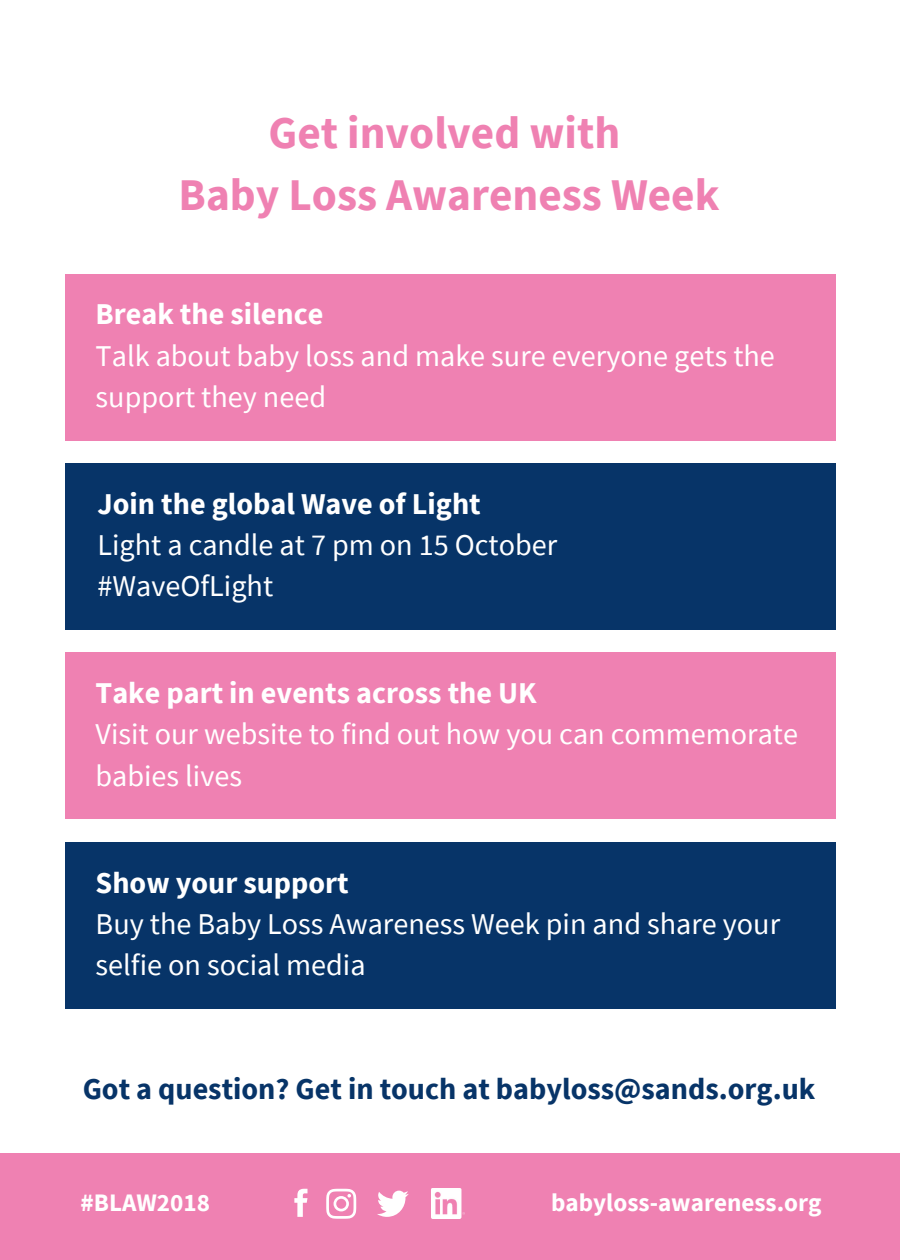
<style>
.page{position:relative;width:900px;height:1260px;background:#fff}
.page>*{position:absolute;margin:0;border:0;box-sizing:border-box;transform-origin:0 0}
.t1{font:700 45.25px/62px "Source Sans Pro";color:#ef81b2;text-align:center}
.t2{font:30.25px/41.2px "Source Sans Pro";color:#fff}
.t3{font:700 30.25px "Source Sans Pro";color:#fff}
.t4{font:700 30.25px "Source Sans Pro";color:#073468}
.t5{font:700 25.25px "Source Sans Pro";letter-spacing:-.265em;color:#fff}
.t6{font:700 25.25px "Source Sans Pro";letter-spacing:-.375em;color:#fff}
</style>
<div class="page">
<div style="left:66px;top:274px;width:770px;height:167px;background:#ef81b2"></div>
<div style="left:66px;top:463px;width:770px;height:167px;background:#073468"></div>
<div style="left:66px;top:842px;width:770px;height:167px;background:#073468"></div>
<div style="left:66px;top:652px;width:770px;height:167px;background:#ef81b2"></div>
<div style="left:0;top:1153px;width:900px;height:107px;background:#ef81b2"></div>
<img style="left:431px;top:1189px;width:34px;height:30px">
<svg style="left:294px;top:1189px;width:115px;height:30px"></svg>
<h1 class="t1" style="left:179px;top:101px;width:542px">Get involved with<br>Baby Loss Awareness Week</h1>
<p class="t3" style="left:96px;top:295px;width:229px">Break the silence</p>
<p class="t2" style="left:96px;top:334px;width:681px">Talk about baby loss and make sure everyone gets the support they need</p>
<p class="t3" style="left:98px;top:484px;width:385px">Join the global Wave of Light</p>
<p class="t2" style="left:98px;top:524px;width:461px">Light a candle at 7 pm on 15 October #WaveOfLight</p>
<p class="t3" style="left:96px;top:673px;width:443px">Take part in events across the UK</p>
<p class="t2" style="left:96px;top:713px;width:704px">Visit our website to find out how you can commemorate babies lives</p>
<p class="t3" style="left:96px;top:863px;width:255px">Show your support</p>
<p class="t2" style="left:96px;top:902px;width:686px">Buy the Baby Loss Awareness Week pin and share your selfie on social media</p>
<p class="t4" style="left:83px;top:1069px;width:734px">Got a question? Get in touch at babyloss@sands.org.uk</p>
<p class="t6" style="left:81px;top:1186px;width:140px"># #BBL LA AWW2 20 01 18 8</p>
<p class="t5" style="left:551px;top:1187px;width:311px">b a bbyal obsysl-oasws -aarwe naer es sn.eosrsg. o r g</p>
</div>
